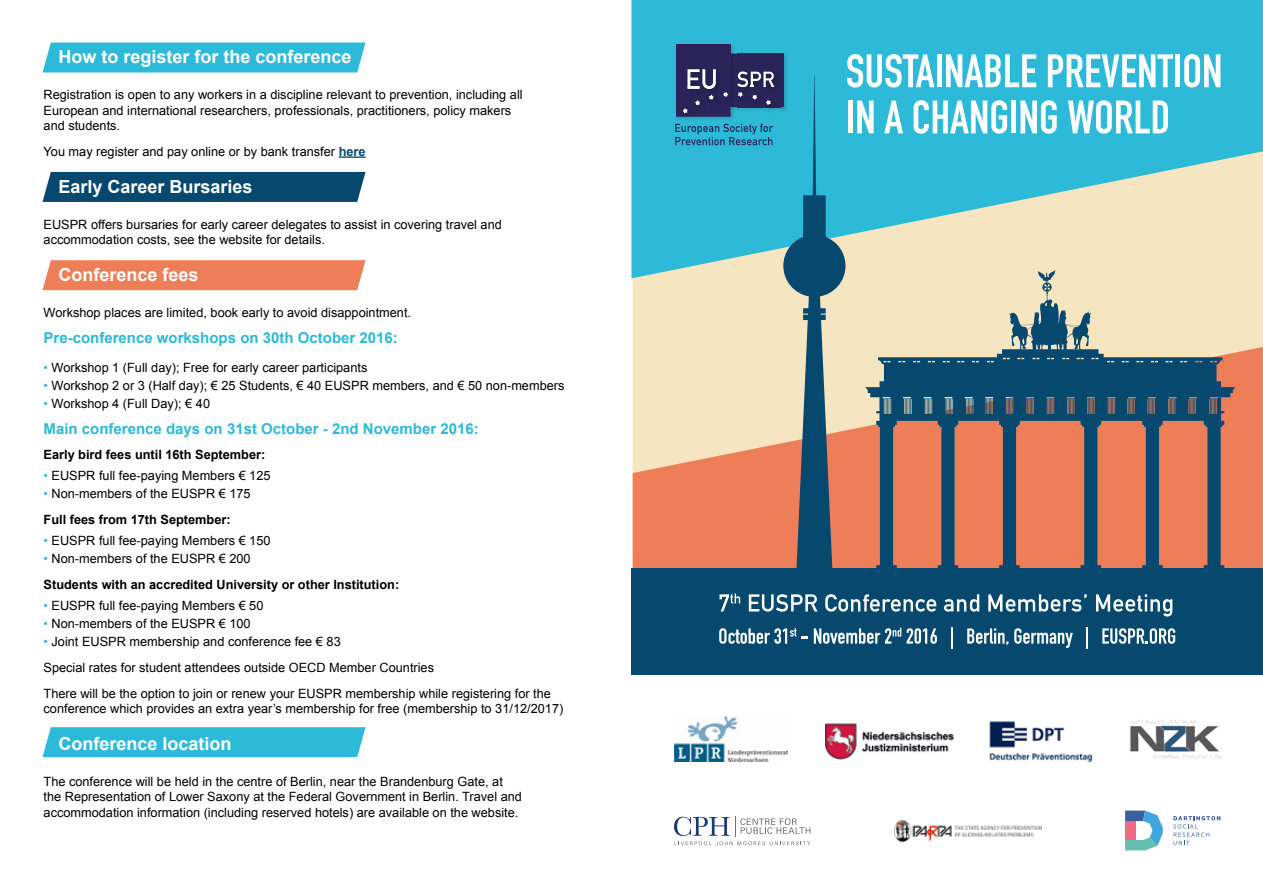
<style>
.page{position:relative;width:1263px;height:893px;background:#fff}
.page>*{position:absolute;margin:0;border:0;box-sizing:border-box;transform-origin:0 0}
.t1{font:700 18px "Arial";color:#fff}
.t2{font:700 15px "Arial";color:#2cbad8}
.t3{font:12.75px/15.3px "Arial";color:#000}
.t4{font:700 12.75px/25.8px "Arial";color:#000}
.s1{font-weight:700;color:#07496e}
.s2{color:#2cbad8}
.s3{font-weight:400;color:#2cbad8}
.s4{font-weight:400}
</style>
<div class="page">
<div style="left:43px;top:727px;width:322px;height:30px;background:#2cbad8"></div>
<div style="left:633px;top:278px;width:630px;height:55px;background:#f5e5c0"></div>
<svg style="left:633px;top:333px;width:630px;height:235px;background:#f1ad87"></svg>
<div style="left:631px;top:568px;width:632px;height:106px;background:#07496e"></div>
<div style="left:43px;top:172px;width:322px;height:30px;background:#07496e"></div>
<div style="left:43px;top:260px;width:322px;height:30px;background:#ee7e57"></div>
<div style="left:43px;top:43px;width:322px;height:30px;background:#2cbad8"></div>
<svg style="left:631px;top:0;width:632px;height:278px;background:#4cc1d4"></svg>
<svg style="left:1173px;top:270px;width:62px;height:298px;background:#b28d7b"></svg>
<img style="left:736px;top:52px;width:53px;height:61px">
<div style="left:730px;top:53px;width:54px;height:54px;background:#2a2459"></div>
<img style="left:674px;top:43px;width:62px;height:79px">
<img style="left:730px;top:53px;width:6px;height:19px">
<div style="left:675px;top:44px;width:55px;height:73px;background:#2a2459"></div>
<img style="left:741px;top:71px;width:30px;height:1px">
<img style="left:732px;top:66px;width:4px;height:6px">
<img style="left:676px;top:113px;width:105px;height:10px">
<img style="left:774px;top:86px;width:7px;height:27px">
<img style="left:676px;top:113px;width:60px;height:9px">
<img style="left:676px;top:86px;width:54px;height:31px">
<svg style="left:687px;top:69px;width:29px;height:20px"></svg>
<svg style="left:723px;top:72px;width:51px;height:41px"></svg>
<svg style="left:709px;top:95px;width:5px;height:5px"></svg>
<svg style="left:695px;top:100px;width:5px;height:5px"></svg>
<svg style="left:683px;top:108px;width:5px;height:5px"></svg>
<svg style="left:675px;top:124px;width:98px;height:21px;background:#2b93b7"></svg>
<svg style="left:719px;top:593px;width:21px;height:18px"></svg>
<svg style="left:749px;top:594px;width:68px;height:18px"></svg>
<svg style="left:825px;top:594px;width:111px;height:18px"></svg>
<svg style="left:944px;top:594px;width:35px;height:18px"></svg>
<svg style="left:988px;top:594px;width:99px;height:18px"></svg>
<svg style="left:1096px;top:594px;width:76px;height:23px"></svg>
<svg style="left:719px;top:628px;width:89px;height:16px"></svg>
<svg style="left:814px;top:628px;width:123px;height:16px"></svg>
<hr style="left:951px;top:628px;width:2px;height:21px;background:#fff">
<svg style="left:967px;top:628px;width:41px;height:17px"></svg>
<svg style="left:1014px;top:628px;width:59px;height:20px"></svg>
<hr style="left:1086px;top:628px;width:2px;height:21px;background:#fff">
<svg style="left:1102px;top:628px;width:73px;height:16px"></svg>
<div style="left:1175px;top:54px;width:5px;height:33px;background:#fff"></div>
<svg style="left:1184px;top:54px;width:36px;height:34px"></svg>
<svg style="left:783px;top:54px;width:390px;height:514px;background:#90a4a1"></svg>
<svg style="left:1125px;top:811px;width:38px;height:39px"></svg>
<svg style="left:1173px;top:816px;width:47px;height:29px"></svg>
<img style="left:1130px;top:720px;width:90px;height:39px">
<img style="left:989px;top:721px;width:103px;height:40px">
<img style="left:894px;top:820px;width:147px;height:21px">
<img style="left:826px;top:723px;width:127px;height:37px">
<svg style="left:674px;top:816px;width:136px;height:29px"></svg>
<hr style="left:339px;top:156px;width:27px;height:2px;background:#07496e">
<img style="left:674px;top:717px;width:114px;height:44px">
<h1 class="t1" style="left:58px;top:45px;width:295px">How to register for the conference</h1>
<p class="t3" style="left:44px;top:87px;width:481px">Registration is open to any workers in a discipline relevant to prevention, including all<br>European and international researchers, professionals, practitioners, policy makers and students.</p>
<p class="t3" style="left:44px;top:144px;width:324px">You may register and pay online or by bank transfer <span class="s1">here</span></p>
<h1 class="t1" style="left:58px;top:174px;width:196px">Early Career Bursaries</h1>
<p class="t3" style="left:44px;top:217px;width:460px">EUSPR offers bursaries for early career delegates to assist in covering travel and accommodation costs, see the website for details.</p>
<h1 class="t1" style="left:58px;top:263px;width:142px">Conference fees</h1>
<p class="t3" style="left:44px;top:305px;width:369px">Workshop places are limited, book early to avoid disappointment.</p>
<p class="t2" style="left:44px;top:328px;width:356px">Pre-conference workshops on 30th October 2016:</p>
<p class="t3" style="left:44px;top:360px;width:325px"><span class="s2">•</span> Workshop 1 (Full day); Free for early career participants</p>
<p class="t3" style="left:44px;top:378px;width:522px"><span class="s2">•</span> Workshop 2 or 3 (Half day); € 25 Students, € 40 EUSPR members, and € 50 non-members</p>
<p class="t3" style="left:44px;top:396px;width:168px"><span class="s2">•</span> Workshop 4 (Full Day); € 40</p>
<p class="t2" style="left:44px;top:418px;width:437px">Main conference days on 31st October - 2nd November 2016:</p>
<p class="t4" style="left:44px;top:442px;width:223px">Early bird fees until 16th September:</p>
<p class="t3" style="left:44px;top:468px;width:228px"><span class="s2">•</span> EUSPR full fee-paying Members € 125</p>
<p class="t4" style="left:44px;top:481px;width:209px"><span class="s3">•</span> <span class="s4">Non-members of the EUSPR € 175<br></span>Full fees from 17th September:</p>
<p class="t3" style="left:44px;top:533px;width:228px"><span class="s2">•</span> EUSPR full fee-paying Members € 150</p>
<p class="t4" style="left:44px;top:546px;width:357px"><span class="s3">•</span> <span class="s4">Non-members of the EUSPR € 200<br></span>Students with an accredited University or other Institution:</p>
<p class="t3" style="left:44px;top:598px;width:221px"><span class="s2">•</span> EUSPR full fee-paying Members € 50</p>
<p class="t3" style="left:44px;top:616px;width:209px"><span class="s2">•</span> Non-members of the EUSPR € 100</p>
<p class="t3" style="left:44px;top:629px;width:509px;line-height:25.8px"><span class="s2">•</span> Joint EUSPR membership and conference fee € 83<br>Special rates for student attendees outside OECD Member Countries<br>There will be the option to join or renew your EUSPR membership while registering for the</p>
<p class="t3" style="left:44px;top:701px;width:521px">conference which provides an extra year’s membership for free (membership to 31/12/2017)</p>
<h1 class="t1" style="left:58px;top:731px;width:175px">Conference location</h1>
<p class="t3" style="left:44px;top:774px;width:480px">The conference will be held in the centre of Berlin, near the Brandenburg Gate, at the Representation of Lower Saxony at the Federal Government in Berlin. Travel and accommodation information (including reserved hotels) are available on the website.</p>
</div>
